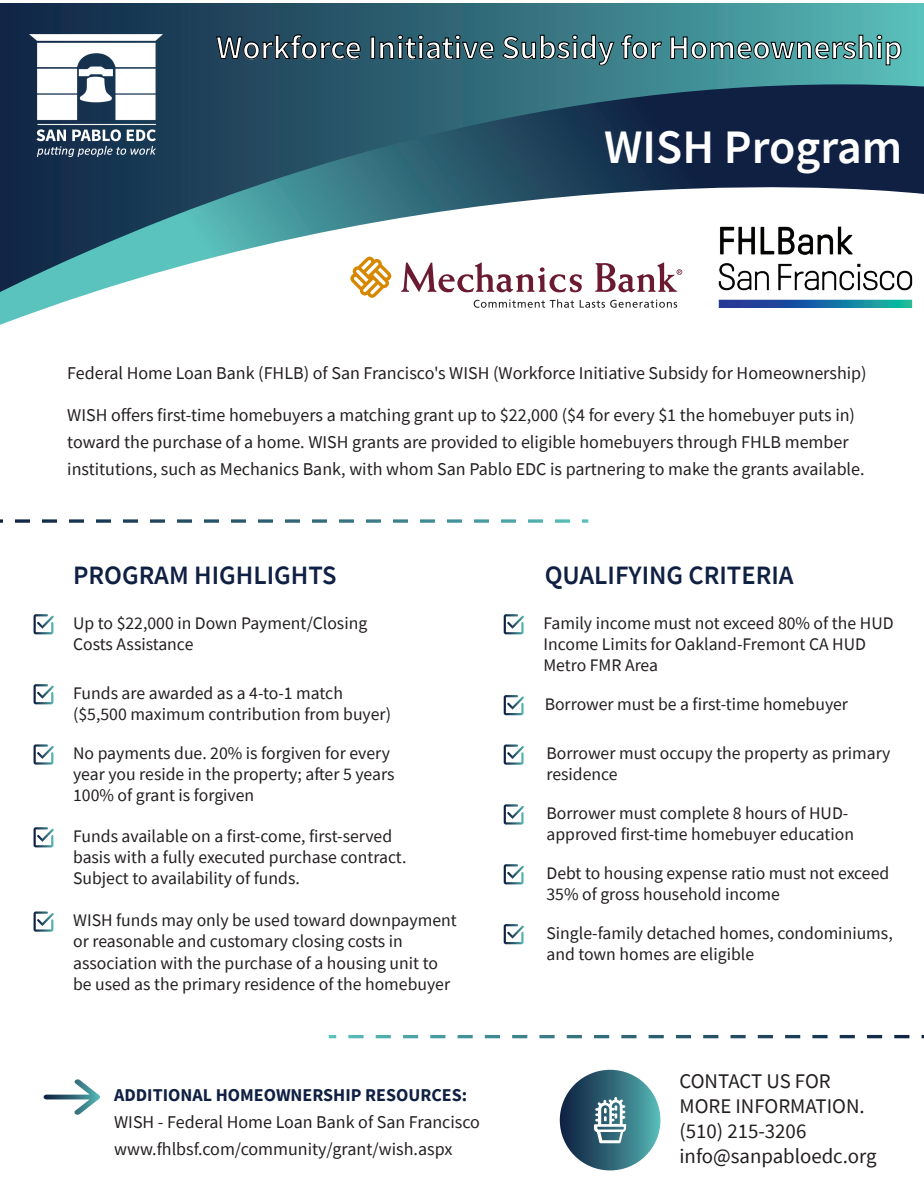
<style>
.page{position:relative;width:924px;height:1194px;background:#fff}
.page>*{position:absolute;margin:0;border:0;box-sizing:border-box;transform-origin:0 0}
.t1{font:600 48px "Source Sans Pro";color:#fff}
.t2{font:600 33px "Source Sans Pro";color:#fff}
.t3{font:600 26.55px "Source Sans Pro";color:#0f2043}
.t4{font:20.85px/25px "Source Sans Pro";color:#231f20}
.t5{font:18px/27px "Source Sans Pro";color:#231f20}
.t6{font:700 18px "Source Sans Pro";color:#0f2043}
.t7{font:17.7px/21.1px "Source Sans Pro";color:#231f20}
</style>
<div class="page">
<svg style="left:0;top:3px;width:924px;height:81px;background:#316b7a"></svg>
<svg style="left:0;top:84px;width:924px;height:241px"></svg>
<svg style="left:216px;top:34px;width:145px;height:25px;background:#1c3c4d"></svg>
<div style="left:371px;top:37px;width:4px;height:22px;border:1px solid #000"></div>
<svg style="left:379px;top:35px;width:115px;height:24px;background:#224c59"></svg>
<svg style="left:502px;top:35px;width:113px;height:31px;background:#2e626c"></svg>
<svg style="left:621px;top:34px;width:41px;height:25px"></svg>
<svg style="left:670px;top:35px;width:231px;height:30px;background:#3e8688"></svg>
<img style="left:30px;top:34px;width:132px;height:123px">
<svg style="left:34px;top:744px;width:20px;height:21px"></svg>
<svg style="left:34px;top:614px;width:20px;height:20px"></svg>
<svg style="left:34px;top:684px;width:20px;height:20px"></svg>
<svg style="left:34px;top:911px;width:20px;height:21px"></svg>
<svg style="left:34px;top:827px;width:20px;height:20px"></svg>
<svg style="left:504px;top:614px;width:20px;height:20px"></svg>
<svg style="left:504px;top:695px;width:20px;height:20px"></svg>
<svg style="left:504px;top:745px;width:20px;height:20px"></svg>
<svg style="left:504px;top:804px;width:20px;height:21px"></svg>
<svg style="left:504px;top:864px;width:20px;height:20px"></svg>
<svg style="left:504px;top:924px;width:20px;height:20px"></svg>
<svg style="left:401px;top:263px;width:181px;height:29px"></svg>
<svg style="left:350px;top:257px;width:41px;height:41px"></svg>
<svg style="left:474px;top:299px;width:100px;height:9px"></svg>
<svg style="left:580px;top:300px;width:97px;height:8px"></svg>
<svg style="left:595px;top:263px;width:87px;height:29px"></svg>
<img style="left:719px;top:225px;width:205px;height:83px">
<svg style="left:0;top:519px;width:588px;height:4px"></svg>
<svg style="left:348px;top:1035px;width:561px;height:3px"></svg>
<svg style="left:329px;top:1035px;width:7px;height:3px"></svg>
<div style="left:560px;top:1070px;width:100px;height:100px;background:linear-gradient(to right,#0d1b3d,#53b3b1);border-radius:50px"></div>
<svg style="left:594px;top:1097px;width:33px;height:46px"></svg>
<svg style="left:44px;top:1079px;width:56px;height:36px"></svg>
<h2 class="t2" style="left:216px;top:26px;width:688px">Workforce Initiative Subsidy for Homeownership</h2>
<h1 class="t1" style="left:604px;top:115px;width:300px">WISH Program</h1>
<p class="t5" style="left:67px;top:359px;width:801px">Federal Home Loan Bank (FHLB) of San Francisco's WISH (Workforce Initiative Subsidy for Homeownership)</p>
<p class="t5" style="left:67px;top:401px;width:799px">WISH offers first-time homebuyers a matching grant up to $22,000 ($4 for every $1 the homebuyer puts in) toward the purchase of a home. WISH grants are provided to eligible homebuyers through FHLB member institutions, such as Mechanics Bank, with whom San Pablo EDC is partnering to make the grants available.</p>
<h3 class="t3" style="left:73px;top:557px;width:265px">PROGRAM HIGHLIGHTS</h3>
<p class="t7" style="left:73px;top:612px;width:296px">Up to $22,000 in Down Payment/Closing<br>Costs Assistance</p>
<p class="t7" style="left:73px;top:682px;width:319px">Funds are awarded as a 4-to-1 match ($5,500 maximum contribution from buyer)</p>
<p class="t7" style="left:73px;top:743px;width:323px">No payments due. 20% is forgiven for every year you reside in the property; after 5 years<br>100% of grant is forgiven</p>
<p class="t7" style="left:73px;top:825px;width:335px">Funds available on a first-come, first-served basis with a fully executed purchase contract.<br>Subject to availability of funds.</p>
<p class="t7" style="left:73px;top:910px;width:385px">WISH funds may only be used toward downpayment or reasonable and customary closing costs in association with the purchase of a housing unit to be used as the primary residence of the homebuyer</p>
<p class="t6" style="left:114px;top:1083px;width:354px">ADDITIONAL HOMEOWNERSHIP RESOURCES:</p>
<p class="t5" style="left:114px;top:1108px;width:367px">WISH - Federal Home Loan Bank of San Francisco www.fhlbsf.com/community/grant/wish.aspx</p>
<h3 class="t3" style="left:545px;top:557px;width:250px">QUALIFYING CRITERIA</h3>
<p class="t7" style="left:543px;top:612px;width:352px">Family income must not exceed 80% of the HUD<br>Income Limits for Oakland-Fremont CA HUD<br>Metro FMR Area</p>
<p class="t7" style="left:545px;top:693px;width:305px">Borrower must be a first-time homebuyer</p>
<p class="t7" style="left:546px;top:743px;width:346px">Borrower must occupy the property as primary residence</p>
<p class="t7" style="left:546px;top:802px;width:309px">Borrower must complete 8 hours of HUD&shy;approved first-time homebuyer education</p>
<p class="t7" style="left:546px;top:862px;width:344px">Debt to housing expense ratio must not exceed<br>35% of gross household income</p>
<p class="t7" style="left:546px;top:922px;width:348px">Single-family detached homes, condominiums, and town homes are eligible</p>
<p class="t4" style="left:680px;top:1069px;width:199px">CONTACT US FOR<br>MORE INFORMATION. (510) 215-3206 info@sanpabloedc.org</p>
</div>
